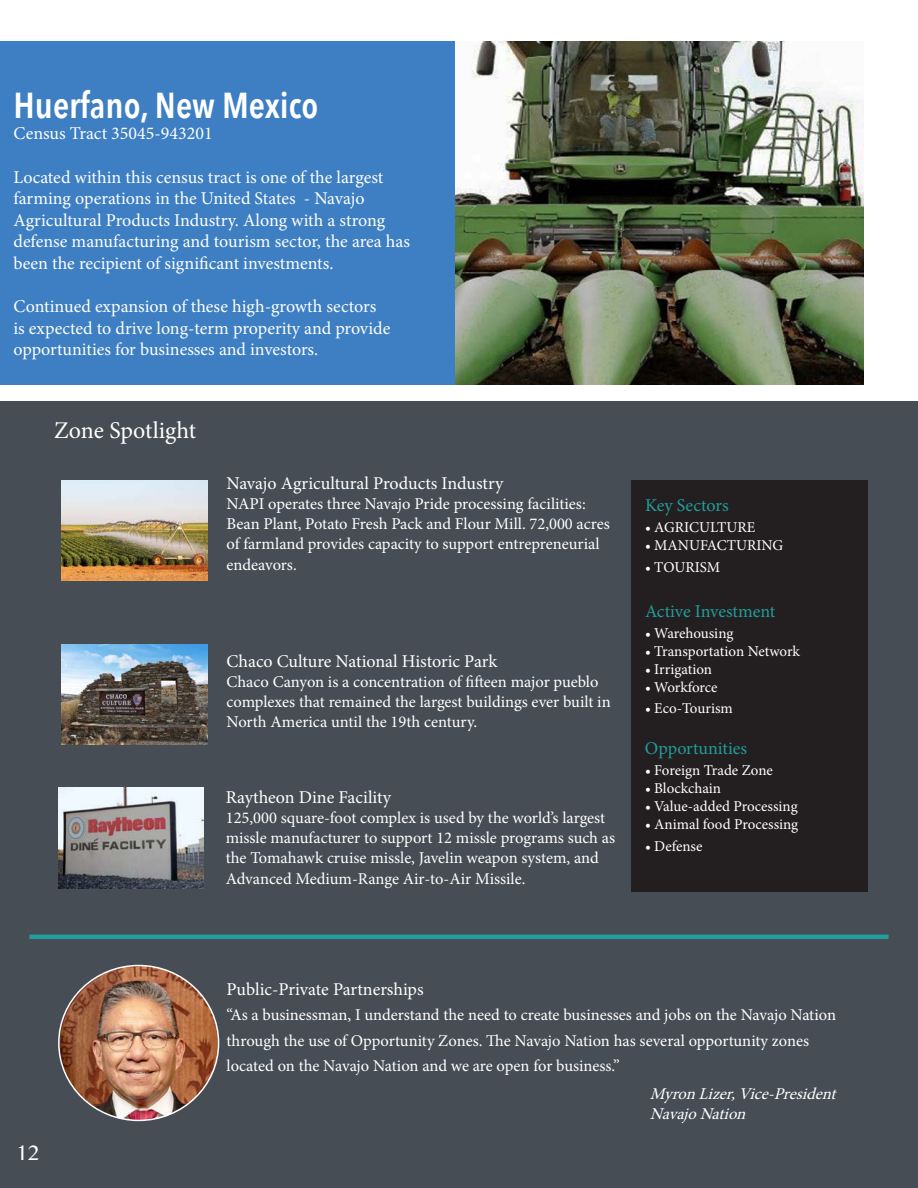
<style>
.page{position:relative;width:918px;height:1188px;background:#fff}
.page>*{position:absolute;margin:0;border:0;box-sizing:border-box;transform-origin:0 0}
.t1{font:600 36px "Avenir Next Condensed";color:#fff}
.t2{font:24px "Minion Pro";color:#fff}
.t3{font:21px "Lao MN";color:#fff}
.t4{font:18px/21.6px "Minion Pro";color:#fff}
.t5{font:18px "Minion Pro";color:#219d9b}
.t6{font:16.5px/19.8px "Minion Pro";letter-spacing:-.005em;color:#fff}
.t7{font:italic 16.5px "Minion Pro";color:#fff}
.t8{font:15px "Minion Pro";color:#fff}
</style>
<div class="page">
<div style="left:0;top:402px;width:918px;height:786px;background:#464d54"></div>
<img style="left:59px;top:966px;width:160px;height:154px">
<hr style="left:29px;top:935px;width:860px;height:4px;background:#229d9c">
<div style="left:0;top:41px;width:455px;height:344px;background:#3d7fc2"></div>
<img style="left:455px;top:41px;width:409px;height:344px">
<div style="left:632px;top:480px;width:236px;height:412px;background:#231f20"></div>
<img style="left:61px;top:480px;width:146px;height:100px">
<img style="left:62px;top:644px;width:145px;height:100px">
<img style="left:58px;top:788px;width:146px;height:100px">
<p class="t1" style="left:14px;top:74px;width:306px">Huerfano, New Mexico</p>
<p class="t4" style="left:14px;top:123px;width:201px">Census Tract 35045-943201</p>
<p class="t4" style="left:14px;top:166px;width:398px">Located within this census tract is one of the largest farming operations in the United States - Navajo Agricultural Products Industry. Along with a strong defense manufacturing and tourism sector, the area has been the recipient of significant investments.</p>
<p class="t4" style="left:14px;top:296px;width:378px">Continued expansion of these high-growth sectors is expected to drive long-term properity and provide opportunities for businesses and investors.</p>
<p class="t2" style="left:54px;top:414px;width:144px">Zone Spotlight</p>
<p class="t4" style="left:226px;top:473px;width:279px">Navajo Agricultural Products Industry</p>
<p class="t6" style="left:226px;top:494px;width:385px">NAPI operates three Navajo Pride processing facilities:<br>Bean Plant, Potato Fresh Pack and Flour Mill. 72,000 acres of farmland provides capacity to support entrepreneurial</p>
<p class="t6" style="left:226px;top:555px;width:72px">endeavors.</p>
<p class="t4" style="left:226px;top:651px;width:272px">Chaco Culture National Historic Park</p>
<p class="t6" style="left:226px;top:672px;width:386px">Chaco Canyon is a concentration of fifteen major pueblo complexes that remained the largest buildings ever built in<br>North America until the 19th century.</p>
<p class="t4" style="left:226px;top:787px;width:167px">Raytheon Dine Facility</p>
<p class="t6" style="left:226px;top:808px;width:391px">125,000 square-foot complex is used by the world’s largest missle manufacturer to support 12 missle programs such as the Tomahawk cruise missle, Javelin weapon system, and</p>
<p class="t6" style="left:226px;top:869px;width:301px">Advanced Medium-Range Air-to-Air Missile.</p>
<p class="t5" style="left:645px;top:493px;width:85px">Key Sectors</p>
<p class="t8" style="left:645px;top:517px;width:112px">• AGRICULTURE</p>
<p class="t8" style="left:645px;top:535px;width:140px">• MANUFACTURING</p>
<p class="t8" style="left:645px;top:557px;width:77px">• TOURISM</p>
<p class="t5" style="left:645px;top:599px;width:132px">Active Investment</p>
<p class="t8" style="left:645px;top:623px;width:90px">• Warehousing</p>
<p class="t8" style="left:645px;top:641px;width:157px">• Transportation Network</p>
<p class="t8" style="left:645px;top:659px;width:69px">• Irrigation</p>
<p class="t8" style="left:645px;top:677px;width:74px">• Workforce</p>
<p class="t8" style="left:645px;top:699px;width:89px">• Eco-Tourism</p>
<p class="t5" style="left:645px;top:736px;width:104px">Opportunities</p>
<p class="t8" style="left:645px;top:760px;width:129px">• Foreign Trade Zone</p>
<p class="t8" style="left:645px;top:778px;width:78px">• Blockchain</p>
<p class="t8" style="left:645px;top:796px;width:154px">• Value-added Processing</p>
<p class="t8" style="left:645px;top:814px;width:155px">• Animal food Processing</p>
<p class="t8" style="left:645px;top:836px;width:59px">• Defense</p>
<p class="t3" style="left:15px;top:1138px;width:26px">12</p>
<p class="t4" style="left:226px;top:978px;width:199px">Public-Private Partnerships</p>
<p class="t6" style="left:226px;top:1002px;width:611px;line-height:25.5px">“As a businessman, I understand the need to create businesses and jobs on the Navajo Nation through the use of Opportunity Zones. The Navajo Nation has several opportunity zones located on the Navajo Nation and we are open for business.”</p>
<p class="t7" style="left:650px;top:1083px;width:193px">MyronLizer,Vice-President</p>
<p class="t7" style="left:650px;top:1102px;width:103px">Navaj oNation</p>
</div>
